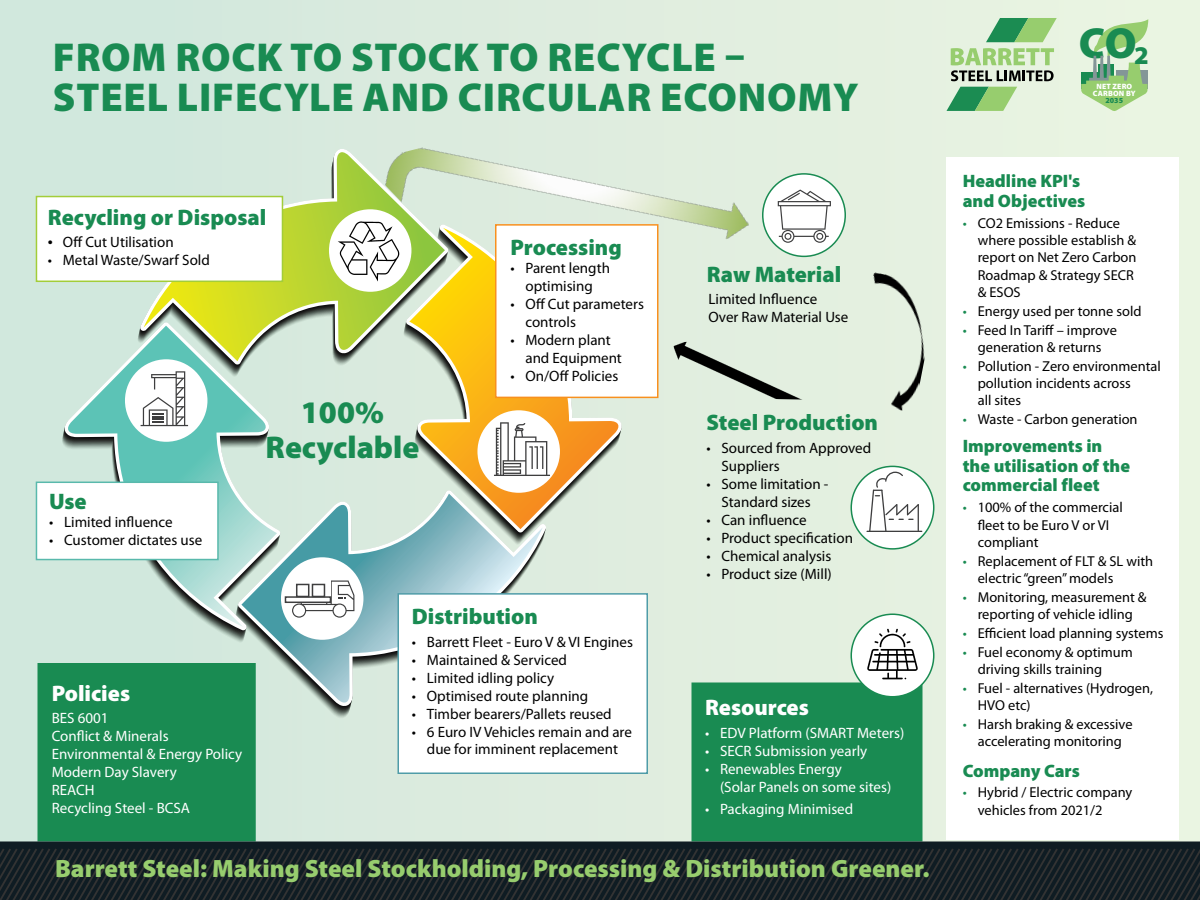
<style>
.page{position:relative;width:1200px;height:900px;background:#fff}
.page>*{position:absolute;margin:0;border:0;box-sizing:border-box;transform-origin:0 0}
.t1{font:900 43.8px "Myriad Pro";color:#198b52}
.t2{font:900 40.5px/40.5px "Myriad Pro";letter-spacing:.02em;color:#198b52}
.t3{font:900 31.5px/34.5px "Myriad Pro";color:#198b52;text-align:center}
.t4{font:900 25.65px "Myriad Pro";color:#198b52}
.t5{font:900 25.05px "Myriad Pro";color:#97cd6e}
.t6{font:900 22.5px "Myriad Pro";color:#198b52}
.t7{font:900 22.5px "Myriad Pro";color:#fff}
.t8{font:900 18px/19.5px "Myriad Pro";color:#198b52}
.t9{font:15px/18px "Myriad Pro";color:#000}
.t10{font:15px/18px "Myriad Pro";color:#fff}
.t11{font:14.4px/17.2px "Myriad Pro";color:#000}
.t12{font:900 7.8px/7.2px "Myriad Pro";letter-spacing:.02em;color:#fff;text-align:center}
.s1{font-size:18px}
.s2{color:#198b52}
</style>
<div class="page">
<div style="left:0;top:0;width:1200px;height:846px;background:linear-gradient(to right,#d0e6dc,#ebf4e1)"></div>
<div style="left:946px;top:158px;width:233px;height:682px;background:#fff"></div>
<div style="left:64px;top:149px;width:558px;height:557px;background:#d7eade"></div>
<svg style="left:409px;top:316px;width:212px;height:213px"></svg>
<svg style="left:65px;top:326px;width:212px;height:301px"></svg>
<svg style="left:144px;top:152px;width:301px;height:209px"></svg>
<svg style="left:241px;top:494px;width:302px;height:211px"></svg>
<svg style="left:986px;top:18px;width:71px;height:24px"></svg>
<svg style="left:947px;top:87px;width:70px;height:24px"></svg>
<svg style="left:951px;top:48px;width:103px;height:33px"></svg>
<svg style="left:1081px;top:19px;width:67px;height:92px"></svg>
<div style="left:477px;top:410px;width:83px;height:83px;background:#fff;border-radius:50%"></div>
<svg style="left:487px;top:422px;width:71px;height:68px"></svg>
<div style="left:281px;top:557px;width:82px;height:83px;background:#fff;border-radius:50%"></div>
<svg style="left:286px;top:562px;width:71px;height:68px"></svg>
<div style="left:290px;top:575px;width:40px;height:27px;background:#fff"></div>
<div style="left:285px;top:596px;width:46px;height:7px;border:2px solid #3e3e3f"></div>
<div style="left:312px;top:584px;width:13px;height:13px;border:2px solid #3e3e3f"></div>
<div style="left:296px;top:584px;width:13px;height:13px;border:2px solid #3e3e3f"></div>
<div style="left:125px;top:359px;width:82px;height:83px;background:#fff;border-radius:50%"></div>
<svg style="left:133px;top:360px;width:70px;height:69px"></svg>
<div style="left:329px;top:209px;width:82px;height:83px;background:#fff;border-radius:50%"></div>
<img style="left:337px;top:222px;width:34px;height:60px">
<div style="left:36px;top:482px;width:183px;height:78px;background:#fff;border:2px solid #59b9ac"></div>
<div style="left:36px;top:196px;width:247px;height:86px;background:#fff;border:2px solid #a3cd39"></div>
<div style="left:398px;top:593px;width:250px;height:181px;background:#fff;border:2px solid #4f9ca8"></div>
<div style="left:495px;top:224px;width:163px;height:174px;background:#fff;border:2px solid #f8901f"></div>
<div style="left:38px;top:663px;width:218px;height:179px;background:#198b52"></div>
<div style="left:692px;top:682px;width:230px;height:160px;background:#198b52"></div>
<div style="left:0;top:841px;width:1200px;height:59px;background:#0f1c23"></div>
<svg style="left:0;top:849px;width:1200px;height:51px"></svg>
<img style="left:371px;top:75px;width:380px;height:241px">
<div style="left:763px;top:174px;width:82px;height:82px;background:#fff;border-radius:50%"></div>
<div style="left:762px;top:173px;width:84px;height:84px;border:2px solid #198b52;border-radius:50%"></div>
<svg style="left:778px;top:190px;width:53px;height:53px"></svg>
<img style="left:849px;top:272px;width:90px;height:141px">
<img style="left:674px;top:342px;width:133px;height:129px">
<div style="left:851px;top:466px;width:83px;height:83px;background:#fff;border-radius:50%"></div>
<div style="left:850px;top:466px;width:84px;height:84px;border:2px solid #198b52;border-radius:50%"></div>
<hr style="left:867px;top:531px;width:55px;height:1px;background:#3e3e3f">
<svg style="left:868px;top:471px;width:52px;height:60px"></svg>
<div style="left:851px;top:614px;width:83px;height:83px;background:#fff;border-radius:50%"></div>
<div style="left:850px;top:614px;width:84px;height:84px;border:2px solid #198b52;border-radius:50%"></div>
<img style="left:867px;top:628px;width:51px;height:52px">
<p class="t2" style="left:53px;top:37px;width:807px">FROM ROCK TO STOCK TO RECYCLE –<br>STEEL LIFECYLE AND CIRCULAR ECONOMY</p>
<p class="t6" style="left:48px;top:205px;width:220px">Recycling or Disposal</p>
<p class="t9" style="left:48px;top:233px;width:127px"><span class="s1">•</span> Off Cut Utilisation</p>
<p class="t9" style="left:48px;top:251px;width:164px">• Metal Waste/Swarf Sold</p>
<p class="t6" style="left:49px;top:489px;width:39px">Use</p>
<p class="t9" style="left:49px;top:514px;width:125px">• Limited influence</p>
<p class="t9" style="left:49px;top:532px;width:155px">• Customer dictates use</p>
<p class="t3" style="left:266px;top:396px;width:155px">100%<br>Recyclable</p>
<p class="t6" style="left:510px;top:234px;width:113px">Processing</p>
<p class="t9" style="left:510px;top:259px;width:101px;text-align:center">• Parent length optimising</p>
<p class="t9" style="left:525px;top:295px;width:120px;text-indent:-15px">• Off Cut parameters controls</p>
<p class="t9" style="left:525px;top:331px;width:98px;text-indent:-15px">• Modern plant and Equipment</p>
<p class="t9" style="left:510px;top:367px;width:109px">• On/Off Policies</p>
<p class="t7" style="left:52px;top:681px;width:80px">Policies</p>
<p class="t10" style="left:52px;top:710px;width:58px">BES 6001</p>
<p class="t10" style="left:52px;top:728px;width:118px">Conflict &amp; Minerals</p>
<p class="t10" style="left:52px;top:746px;width:192px">Environmental &amp; Energy Policy</p>
<p class="t10" style="left:52px;top:764px;width:127px">Modern Day Slavery</p>
<p class="t10" style="left:52px;top:782px;width:44px">REACH</p>
<p class="t10" style="left:52px;top:800px;width:140px">Recycling Steel - BCSA</p>
<p class="t6" style="left:412px;top:604px;width:128px">Distribution</p>
<p class="t9" style="left:412px;top:633px;width:223px">• Barrett Fleet - Euro V &amp; VI Engines</p>
<p class="t9" style="left:412px;top:651px;width:157px">• Maintained &amp; Serviced</p>
<p class="t9" style="left:412px;top:669px;width:144px">• Limited idling policy</p>
<p class="t9" style="left:412px;top:687px;width:178px">• Optimised route planning</p>
<p class="t9" style="left:412px;top:705px;width:201px">• Timber bearers/Pallets reused</p>
<p class="t9" style="left:412px;top:724px;width:222px;line-height:17.2px;text-align:center">• 6 Euro IV Vehicles remain and are due for imminent replacement</p>
<p class="t6" style="left:707px;top:261px;width:136px">Raw Material</p>
<p class="t9" style="left:708px;top:291px;width:141px">Limited Influence<br>Over Raw Material Use</p>
<p class="t6" style="left:706px;top:410px;width:173px">Steel Production</p>
<p class="t9" style="left:722px;top:439px;width:151px;text-indent:-15px">• Sourced from Approved<br>Suppliers</p>
<p class="t9" style="left:706px;top:475px;width:123px;text-align:center">• Some limitation -<br>Standard sizes</p>
<p class="t9" style="left:706px;top:511px;width:102px">• Can influence</p>
<p class="t9" style="left:706px;top:529px;width:148px">• Product specification</p>
<p class="t9" style="left:706px;top:547px;width:126px">• Chemical analysis</p>
<p class="t9" style="left:706px;top:565px;width:127px">• Product size (Mill)</p>
<p class="t7" style="left:705px;top:695px;width:105px">Resources</p>
<p class="t10" style="left:705px;top:724px;width:201px">• EDV Platform (SMART Meters)</p>
<p class="t10" style="left:705px;top:742px;width:164px">• SECR Submission yearly</p>
<p class="t10" style="left:720px;top:760px;width:173px;text-indent:-15px">• Renewables Energy<br>(Solar Panels on some sites)</p>
<p class="t10" style="left:705px;top:800px;width:150px">• Packaging Minimised</p>
<p class="t5" style="left:55px;top:855px;width:876px">Barrett Steel: Making Steel Stockholding, Processing &amp; Distribution Greener.</p>
<p class="t1" style="left:1079px;top:18px;width:59px">CO</p>
<p class="t12" style="left:1093px;top:83px;width:44px">NET ZERO<br>CARBON BY<br><span class="s2">2035</span></p>
<p class="t4" style="left:1134px;top:41px;width:16px">2</p>
<p class="t8" style="left:963px;top:172px;width:124px">Headline KPI's and Objectives</p>
<p class="t11" style="left:978px;top:215px;width:160px;text-indent:-15px"><span class="s2">•</span> CO2 Emissions - Reduce where possible establish &amp; report on Net Zero Carbon<br>Roadmap &amp; Strategy SECR &amp; ESOS</p>
<p class="t11" style="left:963px;top:303px;width:180px"><span class="s2">•</span> Energy used per tonne sold</p>
<p class="t11" style="left:963px;top:321px;width:156px;text-align:center"><span class="s2">•</span> Feed In Tariff – improve generation &amp; returns</p>
<p class="t11" style="left:978px;top:357px;width:185px;text-indent:-15px"><span class="s2">•</span> Pollution - Zero environmental pollution incidents across<br>all sites</p>
<p class="t11" style="left:963px;top:411px;width:176px"><span class="s2">•</span> Waste - Carbon generation</p>
<p class="t8" style="left:963px;top:437px;width:169px">Improvements in the utilisation of the commercial fleet</p>
<p class="t11" style="left:978px;top:499px;width:147px;text-indent:-15px"><span class="s2">•</span> 100% of the commercial fleet to be Euro V or VI compliant</p>
<p class="t11" style="left:978px;top:552px;width:177px;text-indent:-15px"><span class="s2">•</span> Replacement of FLT &amp; SL with electric “green” models</p>
<p class="t11" style="left:963px;top:589px;width:185px;text-align:center"><span class="s2">•</span> Monitoring, measurement &amp; reporting of vehicle idling</p>
<p class="t11" style="left:963px;top:625px;width:202px"><span class="s2">•</span> Efficient load planning systems</p>
<p class="t11" style="left:978px;top:643px;width:157px;text-indent:-15px"><span class="s2">•</span> Fuel economy &amp; optimum driving skills training</p>
<p class="t11" style="left:978px;top:679px;width:177px;text-indent:-15px"><span class="s2">•</span> Fuel - alternatives (Hydrogen,<br>HVO etc)</p>
<p class="t11" style="left:963px;top:715px;width:171px;text-align:center"><span class="s2">•</span> Harsh braking &amp; excessive accelerating monitoring</p>
<p class="t8" style="left:963px;top:761px;width:119px">Company Cars</p>
<p class="t11" style="left:963px;top:784px;width:171px"><span class="s2">•</span> Hybrid / Electric company</p>
<p class="t11" style="left:978px;top:802px;width:126px">vehicles from 2021/2</p>
</div>
